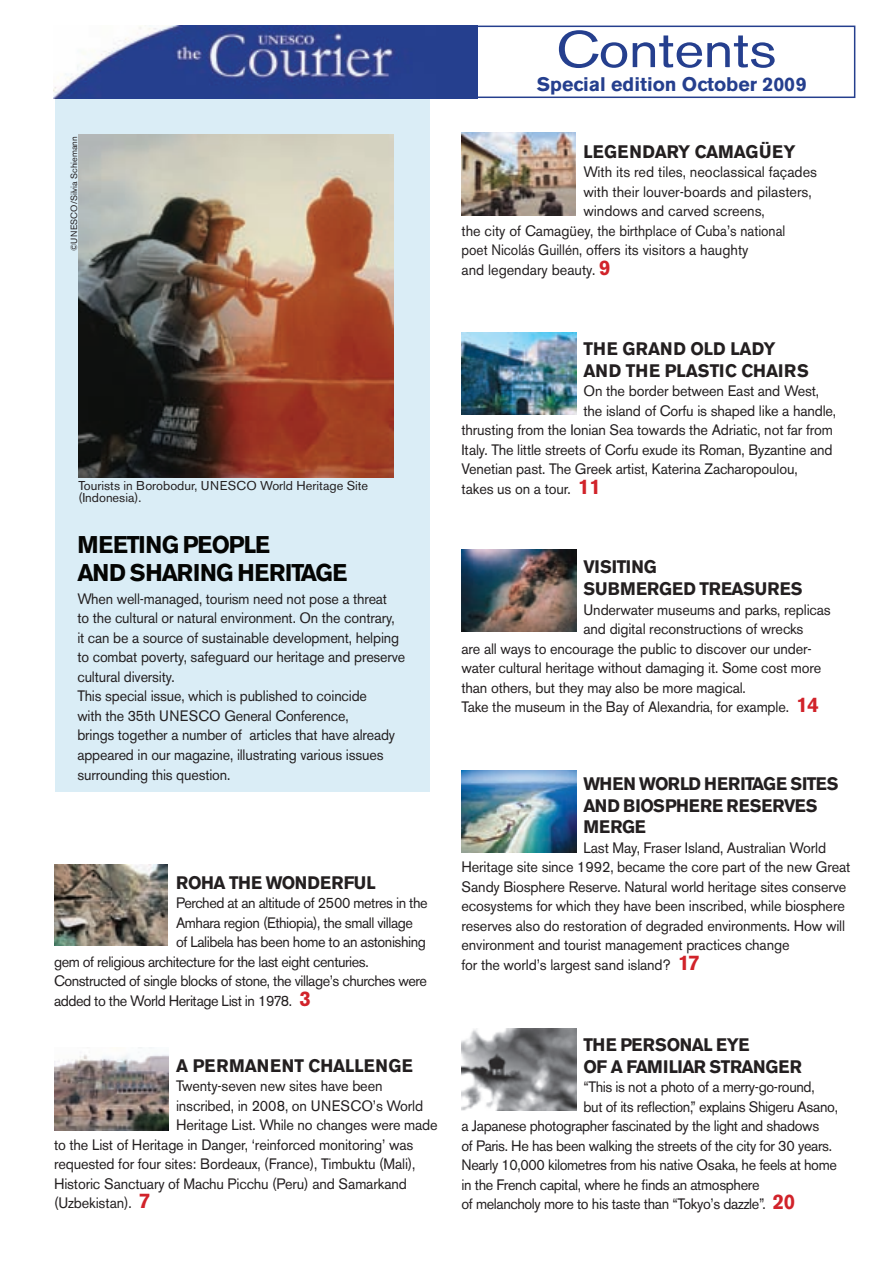
<style>
.page{position:relative;width:893px;height:1263px;background:#fff}
.page>*{position:absolute;margin:0;border:0;box-sizing:border-box;transform-origin:0 0}
.t1{font:51px "Akzidenz Grotesk BE";letter-spacing:-.01em;color:#253f8e;scale:1.12 1}
.t2{font:700 24px/28.8px "Akzidenz Grotesk BE";letter-spacing:-.03em;color:#040503;scale:.96 1}
.t3{font:700 19.5px "Akzidenz Grotesk BE";color:#253f8e}
.t4{font:700 18px/21.6px "Akzidenz Grotesk BE";color:#231f20;scale:.95 1}
.t5{font:15px/19.5px "Akzidenz Grotesk BE";letter-spacing:-.01em;color:#231f20;scale:.96 1}
.t6{font:15px/19.5px "Akzidenz Grotesk BE";letter-spacing:-.01em;color:#231f20;scale:.95 1}
.t7{font:15px "Akzidenz Grotesk BE";letter-spacing:-.03em;color:#231f20;scale:.96 1}
.t8{font:15px "Akzidenz Grotesk BE";letter-spacing:-.01em;color:#231f20;scale:.91 1}
.t9{font:12.75px/12px "Akzidenz Grotesk BE";color:#231f20}
.t10{font:9px "Akzidenz Grotesk BE";color:#231f20}
.s1{font-weight:700;font-size:21px;color:#d1232a}
</style>
<div class="page">
<div style="left:56px;top:85px;width:374px;height:707px;background:#daedf6"></div>
<div style="left:461px;top:26px;width:394px;height:72px;border:2px solid #253f8e"></div>
<img style="left:53px;top:26px;width:425px;height:72px">
<img style="left:79px;top:135px;width:314px;height:343px">
<img style="left:54px;top:864px;width:113px;height:82px">
<img style="left:54px;top:1054px;width:115px;height:76px">
<img style="left:461px;top:332px;width:115px;height:83px">
<img style="left:461px;top:770px;width:115px;height:82px">
<img style="left:461px;top:549px;width:115px;height:83px">
<img style="left:461px;top:1028px;width:115px;height:83px">
<img style="left:461px;top:133px;width:115px;height:82px">
<p class="t10" style="left:69px;top:251px;width:116px;rotate:-90deg">©UNESCO/Silvia Schiemann</p>
<h1 class="t1" style="left:556px;top:19px;width:198px">Contents</h1>
<h3 class="t3" style="left:537px;top:73px;width:271px">SPECIAL EDITION OCTOBER 2009</h3>
<p class="t4" style="left:583px;top:141px;width:24px">LEGENDAR</p>
<p class="t4" style="left:678px;top:141px;width:32px">Y CAMAG</p>
<p class="t4" style="left:759px;top:141px;width:40px">ÜEY</p>
<p class="t5" style="left:583px;top:162px;width:245px">With its red tiles, neoclassical façades</p>
<p class="t5" style="left:583px;top:182px;width:239px">with their louver-boards and pilasters,</p>
<p class="t5" style="left:583px;top:201px;width:191px">windows and carved screens,</p>
<p class="t5" style="left:461px;top:221px;width:339px">the city of Camagüey, the birthplace of Cuba’s national</p>
<p class="t8" style="left:461px;top:241px;width:317px">poet Nicolás Guillén, offers its visitors a haughty</p>
<p class="t5" style="left:461px;top:260px;width:157px">and legendary beauty. <span class="s1">9</span></p>
<p class="t9" style="left:78px;top:479px;width:291px">Tourists in Borobodur, UNESCO World Heritage Site (Indonesia).</p>
<h2 class="t2" style="left:77px;top:530px;width:283px">MEETING PEOPLE<br>AND SHARING HERITAGE</h2>
<p class="t6" style="left:77px;top:589px;width:347px">When well-managed, tourism need not pose a threat<br>to the cultural or natural environment. On the contrary, it can be a source of sustainable development, helping to combat poverty, safeguard our heritage and preserve cultural diversity.<br>This special issue, which is published to coincide<br>with the 35th UNESCO General Conference,<br>brings together a number of articles that have already appeared in our magazine, illustrating various issues surrounding this question.</p>
<p class="t4" style="left:176px;top:872px;width:27px">ROHA</p>
<p class="t4" style="left:229px;top:872px;width:13px">THE</p>
<p class="t4" style="left:266px;top:872px;width:31px">WONDER</p>
<p class="t4" style="left:344px;top:872px;width:31px">FUL</p>
<p class="t7" style="left:176px;top:894px;width:263px">Perched at an altitude of 2500 metres in the</p>
<p class="t7" style="left:176px;top:914px;width:248px">Amhara region (Ethiopia), the small village</p>
<p class="t7" style="left:176px;top:933px;width:262px">of Lalibela has been home to an astonishing</p>
<p class="t7" style="left:54px;top:953px;width:329px">gem of religious architecture for the last eight centuries.</p>
<p class="t7" style="left:54px;top:972px;width:390px">Constructed of single blocks of stone, the village’s churches were</p>
<p class="t7" style="left:54px;top:992px;width:269px">added to the World Heritage List in 1978. <span class="s1">3</span></p>
<p class="t4" style="left:176px;top:1055px;width:32px">A PERMANENT</p>
<p class="t4" style="left:309px;top:1055px;width:26px">CHALLENGE</p>
<p class="t5" style="left:176px;top:1076px;width:217px">Twenty-seven new sites have been</p>
<p class="t5" style="left:176px;top:1096px;width:259px">inscribed, in 2008, on UNESCO’s World</p>
<p class="t5" style="left:176px;top:1115px;width:274px">Heritage List. While no changes were made</p>
<p class="t5" style="left:54px;top:1135px;width:376px">to the List of Heritage in Danger, ‘reinforced monitoring’ was</p>
<p class="t5" style="left:54px;top:1154px;width:378px">requested for four sites: Bordeaux, (France), Timbuktu (Mali),</p>
<p class="t5" style="left:54px;top:1174px;width:369px">Historic Sanctuary of Machu Picchu (Peru) and Samarkand</p>
<p class="t5" style="left:54px;top:1193px;width:102px">(Uzbekistan). <span class="s1">7</span></p>
<p class="t4" style="left:584px;top:338px;width:55px">THE GRAND</p>
<p class="t4" style="left:690px;top:338px;width:13px">OLD</p>
<p class="t4" style="left:730px;top:338px;width:49px">LADY</p>
<p class="t4" style="left:584px;top:360px;width:15px">AND</p>
<p class="t4" style="left:626px;top:360px;width:13px">THE</p>
<p class="t4" style="left:665px;top:360px;width:12px">PLASTI</p>
<p class="t4" style="left:725px;top:360px;width:42px">C CHAIRS</p>
<p class="t5" style="left:584px;top:381px;width:247px">On the border between East and West,</p>
<p class="t5" style="left:584px;top:401px;width:265px">the island of Corfu is shaped like a handle,</p>
<p class="t5" style="left:461px;top:420px;width:388px">thrusting from the Ionian Sea towards the Adriatic, not far from</p>
<p class="t5" style="left:461px;top:440px;width:388px">Italy. The little streets of Corfu exude its Roman, Byzantine and</p>
<p class="t5" style="left:461px;top:459px;width:352px">Venetian past. The Greek artist, Katerina Zacharopoulou,</p>
<p class="t5" style="left:461px;top:479px;width:146px">takes us on a tour. <span class="s1">11</span></p>
<p class="t4" style="left:584px;top:556px;width:40px">VISITING<br>SUBMERGED</p>
<p class="t4" style="left:700px;top:578px;width:13px">TREAS</p>
<p class="t4" style="left:755px;top:578px;width:27px">URES</p>
<p class="t5" style="left:584px;top:599px;width:259px">Underwater museums and parks, replicas</p>
<p class="t5" style="left:584px;top:619px;width:231px">and digital reconstructions of wrecks</p>
<p class="t5" style="left:461px;top:638px;width:366px">are all ways to encourage the public to discover our under-</p>
<p class="t5" style="left:461px;top:658px;width:376px">water cultural heritage without damaging it. Some cost more</p>
<p class="t5" style="left:461px;top:677px;width:298px">than others, but they may also be more magical.</p>
<p class="t5" style="left:461px;top:697px;width:374px">Take the museum in the Bay of Alexandria, for example. <span class="s1">14</span></p>
<p class="t4" style="left:584px;top:773px;width:30px">WHEN</p>
<p class="t4" style="left:639px;top:773px;width:30px">WORLD</p>
<p class="t4" style="left:704px;top:773px;width:25px">HERITAGE</p>
<p class="t4" style="left:790px;top:773px;width:11px">SITES</p>
<p class="t4" style="left:584px;top:795px;width:14px">AND</p>
<p class="t4" style="left:623px;top:795px;width:26px">BIOSPHERE</p>
<p class="t4" style="left:726px;top:795px;width:26px">RESER</p>
<p class="t4" style="left:784px;top:795px;width:24px">VES</p>
<p class="t4" style="left:584px;top:816px;width:14px">MERGE</p>
<p class="t5" style="left:461px;top:838px;width:406px;text-indent:122px">Last May, Fraser Island, Australian World Heritage site since 1992, became the core part of the new Great Sandy Biosphere Reserve. Natural world heritage sites conserve ecosystems for which they have been inscribed, while biosphere reserves also do restoration of degraded environments. How will environment and tourist management practices change<br>for the world’s largest sand island? <span class="s1">17</span></p>
<p class="t4" style="left:584px;top:1034px;width:52px">THE PERSONAL</p>
<p class="t4" style="left:716px;top:1034px;width:35px">EYE</p>
<p class="t4" style="left:584px;top:1056px;width:67px">OF A FAMILIAR</p>
<p class="t4" style="left:710px;top:1056px;width:14px">STRANGER</p>
<p class="t5" style="left:584px;top:1077px;width:242px">“This is not a photo of a merry-go-round,</p>
<p class="t5" style="left:584px;top:1097px;width:267px">but of its reflection,” explains Shigeru Asano,</p>
<p class="t5" style="left:461px;top:1116px;width:374px">a Japanese photographer fascinated by the light and shadows</p>
<p class="t5" style="left:461px;top:1136px;width:387px">of Paris. He has been walking the streets of the city for 30 years.</p>
<p class="t5" style="left:461px;top:1155px;width:393px">Nearly 10,000 kilometres from his native Osaka, he feels at home</p>
<p class="t5" style="left:461px;top:1175px;width:312px">in the French capital, where he finds an atmosphere</p>
<p class="t5" style="left:461px;top:1194px;width:349px">of melancholy more to his taste than “Tokyo’s dazzle”. <span class="s1">20</span></p>
</div>
